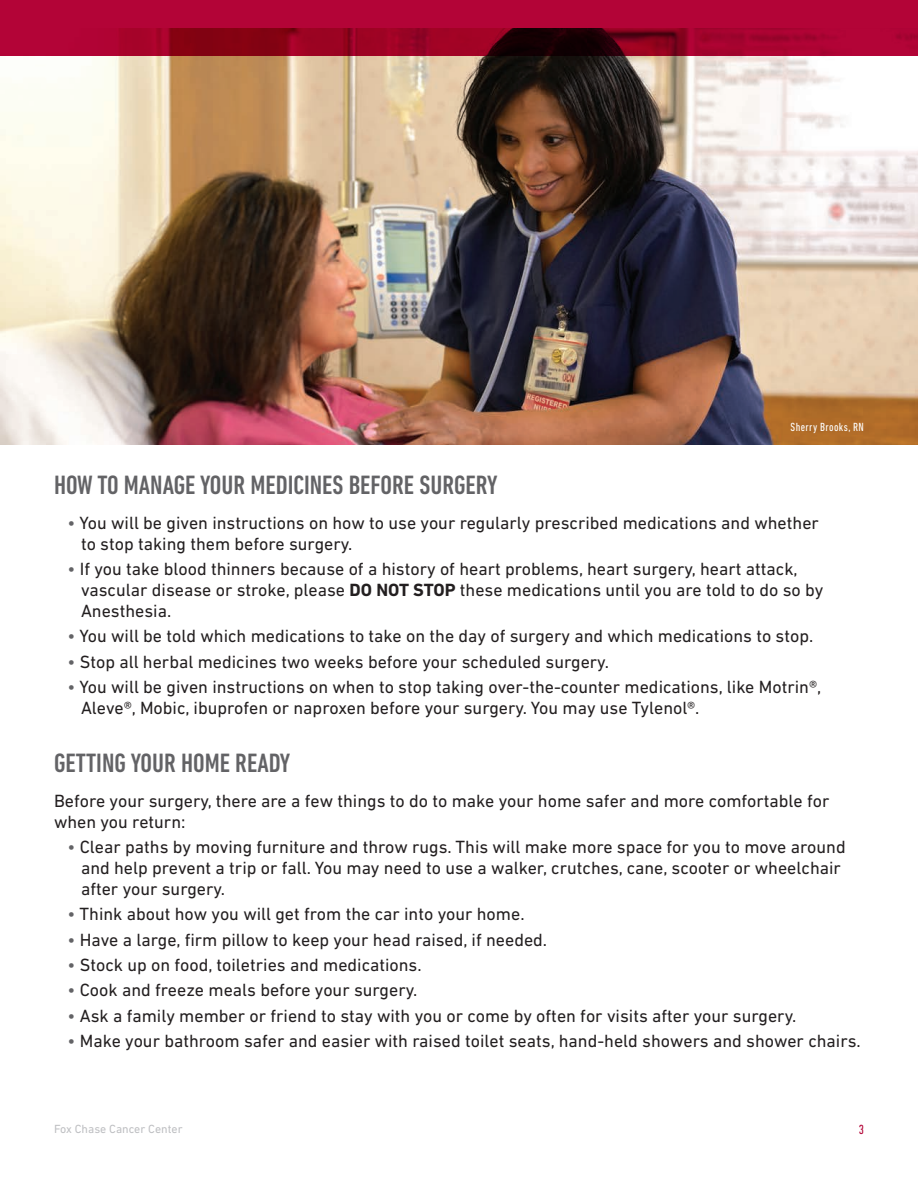
<style>
.page{position:relative;width:918px;height:1188px;background:#fff}
.page>*{position:absolute;margin:0;border:0;box-sizing:border-box;transform-origin:0 0}
.t1{font:500 condensed 27px "DIN Next LT Pro";color:#636366}
.t2{font:18px/21px "DIN Next LT Pro";color:#231f20}
.t3{font:condensed 13.5px "DIN Next LT Pro";color:#b30437}
.t4{font:12px "DIN Next LT Pro";color:#bebfc2}
.t5{font:condensed 12px "DIN Next LT Pro";letter-spacing:.035em;color:#fff}
.s1{color:#636366}
.s2{font-weight:700}
</style>
<div class="page">
<img style="left:0;top:56px;width:918px;height:389px">
<svg style="left:0;top:0;width:918px;height:56px;background:#a0032d"></svg>
<p class="t5" style="left:791px;top:420px;width:75px">Sherry Brooks, RN</p>
<p class="t1" style="left:54px;top:470px;width:445px">HOW TO MANAGE YOUR MEDICINES BEFORE SURGERY</p>
<p class="t2" style="left:81px;top:512px;width:739px;text-indent:-14px"><span class="s1">•</span> You will be given instructions on how to use your regularly prescribed medications and whether to stop taking them before surgery.</p>
<p class="t2" style="left:81px;top:558px;width:744px;text-indent:-14px"><span class="s1">•</span> If you take blood thinners because of a history of heart problems, heart surgery, heart attack, vascular disease or stroke, please <span class="s2">DO NOT STOP</span> these medications until you are told to do so by<br>Anesthesia.</p>
<p class="t2" style="left:68px;top:626px;width:747px"><span class="s1">•</span> You will be told which medications to take on the day of surgery and which medications to stop.</p>
<p class="t2" style="left:68px;top:651px;width:543px"><span class="s1">•</span> Stop all herbal medicines two weeks before your scheduled surgery.</p>
<p class="t2" style="left:81px;top:676px;width:742px;text-indent:-14px"><span class="s1">•</span> You will be given instructions on when to stop taking over-the-counter medications, like Motrin®,<br>Aleve®, Mobic, ibuprofen or naproxen before your surgery. You may use Tylenol®.</p>
<p class="t1" style="left:54px;top:748px;width:238px">GETTING YOUR HOME READY</p>
<p class="t2" style="left:54px;top:790px;width:777px">Before your surgery, there are a few things to do to make your home safer and more comfortable for when you return:</p>
<p class="t2" style="left:81px;top:836px;width:766px;text-indent:-14px"><span class="s1">•</span> Clear paths by moving furniture and throw rugs. This will make more space for you to move around and help prevent a trip or fall. You may need to use a walker, crutches, cane, scooter or wheelchair after your surgery.</p>
<p class="t2" style="left:68px;top:904px;width:459px"><span class="s1">•</span> Think about how you will get from the car into your home.</p>
<p class="t2" style="left:68px;top:929px;width:481px"><span class="s1">•</span> Have a large, firm pillow to keep your head raised, if needed.</p>
<p class="t2" style="left:68px;top:954px;width:356px"><span class="s1">•</span> Stock up on food, toiletries and medications.</p>
<p class="t2" style="left:68px;top:979px;width:351px"><span class="s1">•</span> Cook and freeze meals before your surgery.</p>
<p class="t2" style="left:68px;top:1005px;width:730px"><span class="s1">•</span> Ask a family member or friend to stay with you or come by often for visits after your surgery.</p>
<p class="t2" style="left:68px;top:1030px;width:795px"><span class="s1">•</span> Make your bathroom safer and easier with raised toilet seats, hand-held showers and shower chairs.</p>
<p class="t4" style="left:54px;top:1122px;width:130px">Fox Chase Cancer Center</p>
<p class="t3" style="left:859px;top:1121px;width:7px">3</p>
</div>
